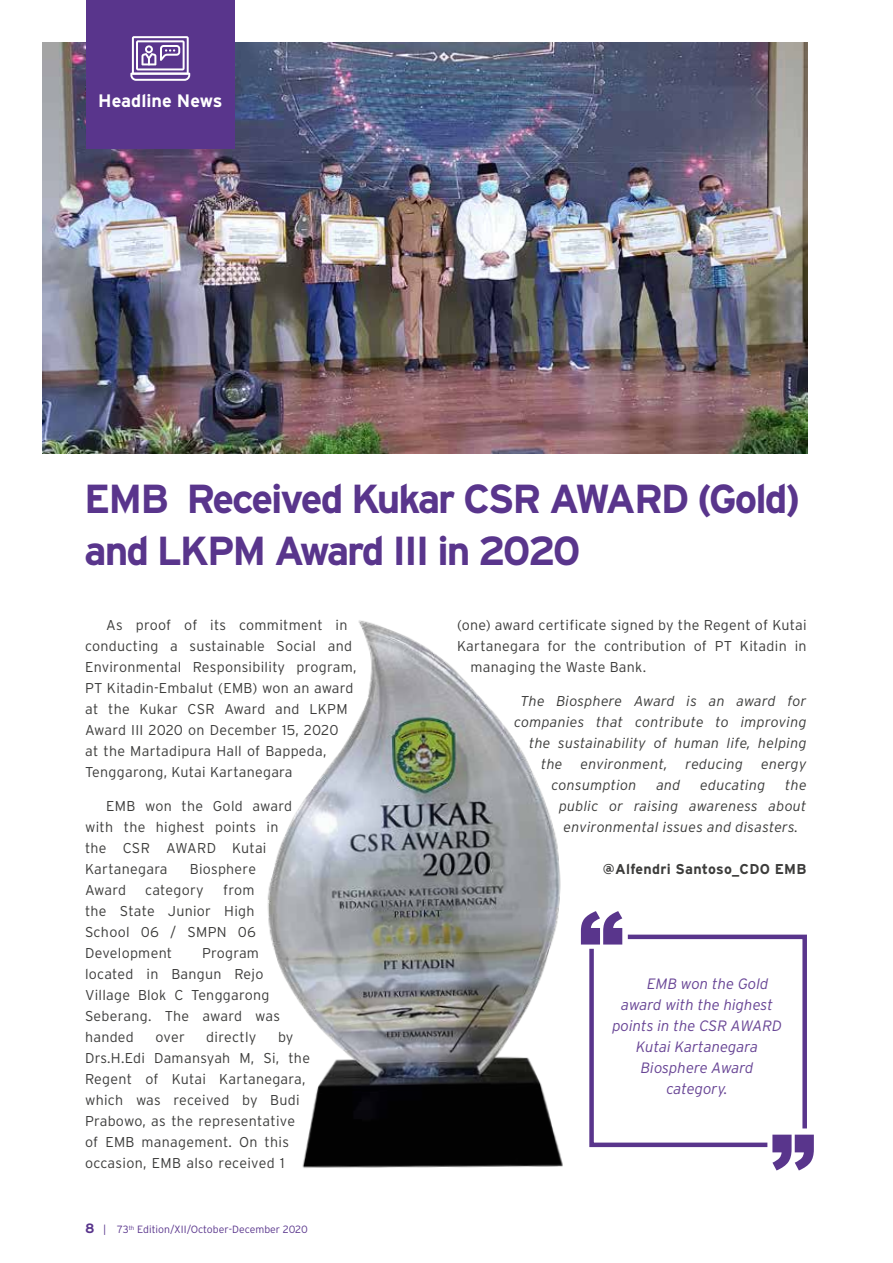
<style>
.page{position:relative;width:893px;height:1263px;background:#fff}
.page>*{position:absolute;margin:0;border:0;box-sizing:border-box;transform-origin:0 0}
.t1{font:700 40.5px/52.5px "Interstate";letter-spacing:-.05em;color:#59358c}
.t2{font:700 18px "Interstate";color:#fff}
.t3{font:italic 300 15px "Interstate";color:#684595}
.t4{font:300 14.25px/21px "Interstate";letter-spacing:.02em;color:#3c3c3b}
.t5{font:italic 300 14.25px "Interstate";letter-spacing:.02em;color:#3c3c3b}
.t6{font:700 14.25px "Interstate";letter-spacing:.02em;color:#3c3c3b}
.t7{font:300 10.5px "Interstate";color:#59358c}
.s1{font-weight:700;font-size:13.5px}
</style>
<div class="page">
<img style="left:43px;top:43px;width:765px;height:410px">
<div style="left:86px;top:0;width:149px;height:149px;background:#59358c"></div>
<svg style="left:130px;top:36px;width:60px;height:45px"></svg>
<svg style="left:596px;top:911px;width:218px;height:259px"></svg>
<img style="left:267px;top:620px;width:329px;height:548px">
<p class="t2" style="left:98px;top:89px;width:126px">Headline News</p>
<h1 class="t1" style="left:84px;top:472px;width:718px">EMB Received Kukar CSR AWARD (Gold) and LKPM Award III in 2020</h1>
<p class="t4" style="left:85px;top:614px;width:273px;text-indent:21px">As proof of its commitment in conducting a sustainable Social and Environmental Responsibility program, PT Kitadin-Embalut (EMB) won an award at the Kukar CSR Award and LKPM Award III 2020 on December 15, 2020<br>at the Martadipura Hall of Bappeda, Tenggarong, Kutai Kartanegara</p>
<p class="t4" style="left:85px;top:795px;width:209px;text-indent:21px">EMB won the Gold award with the highest points in the CSR AWARD Kutai<br>Kartanegara</p>
<p class="t4" style="left:190px;top:858px;width:68px">Biosphere</p>
<p class="t4" style="left:85px;top:879px;width:43px">Award</p>
<p class="t4" style="left:145px;top:879px;width:60px">category</p>
<p class="t4" style="left:85px;top:879px;width:173px;text-align:justify;text-indent:138px">from the State Junior High School 06 / SMPN 06<br>Development</p>
<p class="t4" style="left:85px;top:942px;width:196px;text-indent:117px">Program located in Bangun Rejo<br>Village Blok C Tenggarong<br>Seberang. The award was handed</p>
<p class="t4" style="left:85px;top:1026px;width:226px;text-indent:193px">by<br>Drs.H.Edi Damansyah M, Si, the<br>Regent of Kutai Kartanegara, which was received by Budi<br>Prabowo, as the representative of EMB management. On this occasion, EMB also received 1</p>
<p class="t4" style="left:155px;top:1026px;width:31px">over</p>
<p class="t4" style="left:206px;top:1026px;width:52px">directly</p>
<p class="t7" style="left:85px;top:1223px;width:224px"><span class="s1">8</span> | 73<sup>th</sup> Edition/XII/October-December 2020</p>
<p class="t4" style="left:457px;top:615px;width:351px">(one) award certificate signed by the Regent of Kutai</p>
<p class="t4" style="left:457px;top:636px;width:351px">Kartanegara for the contribution of PT Kitadin in</p>
<p class="t4" style="left:471px;top:657px;width:177px">managing the Waste Bank.</p>
<p class="t5" style="left:520px;top:692px;width:288px">The Biosphere Award is an award for</p>
<p class="t5" style="left:514px;top:713px;width:294px">companies that contribute to improving</p>
<p class="t5" style="left:529px;top:734px;width:279px">the sustainability of human life, helping</p>
<p class="t5" style="left:541px;top:755px;width:23px">the</p>
<p class="t5" style="left:581px;top:755px;width:88px">environment,</p>
<p class="t5" style="left:686px;top:755px;width:59px">reducing</p>
<p class="t5" style="left:761px;top:755px;width:47px">energy</p>
<p class="t5" style="left:552px;top:776px;width:87px">consumption</p>
<p class="t5" style="left:656px;top:776px;width:26px">and</p>
<p class="t5" style="left:700px;top:776px;width:67px">educating</p>
<p class="t5" style="left:785px;top:776px;width:23px">the</p>
<p class="t5" style="left:559px;top:797px;width:249px">public or raising awareness about</p>
<p class="t5" style="left:564px;top:818px;width:236px">environmental issues and disasters.</p>
<p class="t6" style="left:603px;top:861px;width:205px">@Alfendri Santoso_CDO EMB</p>
<p class="t3" style="left:647px;top:975px;width:123px">EMB won the Gold</p>
<p class="t3" style="left:621px;top:996px;width:153px">award with the highest</p>
<p class="t3" style="left:612px;top:1017px;width:171px">points in the CSR AWARD</p>
<p class="t3" style="left:636px;top:1038px;width:123px">Kutai Kartanegara</p>
<p class="t3" style="left:641px;top:1059px;width:114px">Biosphere Award</p>
<p class="t3" style="left:666px;top:1080px;width:63px">category.</p>
</div>
